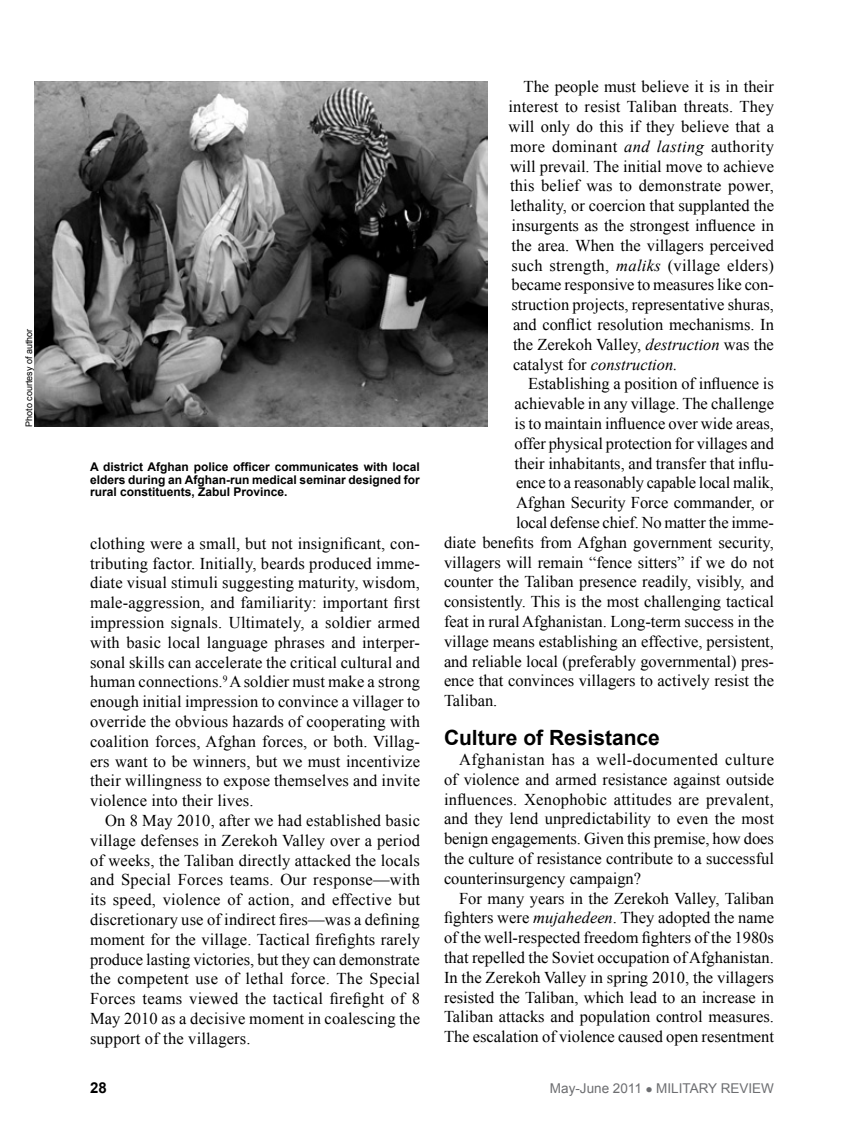
<style>
.page{position:relative;width:864px;height:1134px;background:#fff}
.page>*{position:absolute;margin:0;border:0;box-sizing:border-box;transform-origin:0 0}
.subhead{font:700 21px "Arial";color:#000}
.fob{font:16.5px/19.8px "Times New Roman";color:#000;text-align:justify}
.t1{font:700 15px "Arial";color:#000}
.t2{font:13.5px "Arial";color:#6d6e71}
.cutline{font:700 12px/12.8px "Arial";color:#000;text-align:justify}
.photocred{font:9px "Arial";color:#000}
.s1{font-style:italic}
</style>
<div class="page">
<img style="left:34px;top:81px;width:454px;height:346px">
<p class="photocred" style="left:23px;top:427px;width:100px;rotate:-90deg">Photo courtesy of author</p>
<p class="cutline" style="left:90px;top:461px;width:331px">A district Afghan police officer communicates with local elders during an Afghan-run medical seminar designed for rural constituents, Zabul Province.</p>
<p class="fob" style="left:90px;top:533px;width:332px">clothing were a small, but not insignificant, con&shy;tributing factor. Initially, beards produced imme&shy;diate visual stimuli suggesting maturity, wisdom, male-aggression, and familiarity: important first impression signals. Ultimately, a soldier armed with basic local language phrases and interper&shy;sonal skills can accelerate the critical cultural and human connections.<sup>9</sup> A soldier must make a strong enough initial impression to convince a villager to override the obvious hazards of cooperating with coalition forces, Afghan forces, or both. Villag&shy;ers want to be winners, but we must incentivize their willingness to expose themselves and invite violence into their lives.</p>
<p class="fob" style="left:90px;top:810px;width:332px;text-indent:15px">On 8 May 2010, after we had established basic village defenses in Zerekoh Valley over a period of weeks, the Taliban directly attacked the locals and Special Forces teams. Our response—with its speed, violence of action, and effective but discretionary use of indirect fires—was a defining moment for the village. Tactical firefights rarely produce lasting victories, but they can demonstrate the competent use of lethal force. The Special Forces teams viewed the tactical firefight of 8<br>May 2010 as a decisive moment in coalescing the support of the villagers.</p>
<p class="fob" style="left:508px;top:77px;width:267px;text-indent:15px">The people must believe it is in their interest to resist Taliban threats. They will only do this if they believe that a more dominant <span class="s1">and lasting</span> authority will prevail. The initial move to achieve this belief was to demonstrate power, lethality, or coercion that supplanted the insurgents as the strongest influence in the area. When the villagers perceived such strength, <span class="s1">maliks</span> (village elders) became responsive to measures like con&shy;struction projects, representative shuras, and conflict resolution mechanisms. In the Zerekoh Valley, <span class="s1">destruction</span> was the catalyst for <span class="s1">construction.</span></p>
<p class="fob" style="left:528px;top:374px;width:247px">Establishing a position of influence is</p>
<p class="fob" style="left:514px;top:394px;width:261px">achievable in any village. The challenge</p>
<p class="fob" style="left:514px;top:413px;width:261px">is to maintain influence over wide areas,</p>
<p class="fob" style="left:514px;top:433px;width:261px">offer physical protection for villages and</p>
<p class="fob" style="left:514px;top:453px;width:261px">their inhabitants, and transfer that influ-</p>
<p class="fob" style="left:516px;top:473px;width:259px">ence to a reasonably capable local malik,</p>
<p class="fob" style="left:516px;top:493px;width:259px">Afghan Security Force commander, or</p>
<p class="fob" style="left:516px;top:512px;width:259px">local defense chief. No matter the imme-</p>
<p class="fob" style="left:444px;top:532px;width:331px">diate benefits from Afghan government security,</p>
<p class="fob" style="left:444px;top:552px;width:331px">villagers will remain “fence sitters” if we do not</p>
<p class="fob" style="left:444px;top:572px;width:331px">counter the Taliban presence readily, visibly, and</p>
<p class="fob" style="left:444px;top:592px;width:331px">consistently. This is the most challenging tactical</p>
<p class="fob" style="left:444px;top:611px;width:332px">feat in rural Afghanistan. Long-term success in the</p>
<p class="fob" style="left:444px;top:631px;width:331px">village means establishing an effective, persistent,</p>
<p class="fob" style="left:444px;top:651px;width:331px">and reliable local (preferably governmental) pres-</p>
<p class="fob" style="left:444px;top:671px;width:331px">ence that convinces villagers to actively resist the</p>
<p class="fob" style="left:444px;top:691px;width:55px">Taliban.</p>
<p class="subhead" style="left:444px;top:724px;width:217px">Culture of Resistance</p>
<p class="fob" style="left:444px;top:749px;width:332px;text-indent:15px">Afghanistan has a well-documented culture of violence and armed resistance against outside influences. Xenophobic attitudes are prevalent, and they lend unpredictability to even the most benign engagements. Given this premise, how does the culture of resistance contribute to a successful counterinsurgency campaign?</p>
<p class="fob" style="left:444px;top:888px;width:332px;text-indent:15px">For many years in the Zerekoh Valley, Taliban fighters were <span class="s1">mujahedeen</span>. They adopted the name of the well-respected freedom fighters of the 1980s that repelled the Soviet occupation of Afghanistan.<br>In the Zerekoh Valley in spring 2010, the villagers resisted the Taliban, which lead to an increase in Taliban attacks and population control measures.<br>The escalation of violence caused open resentment</p>
<p class="t1" style="left:90px;top:1078px;width:18px">28</p>
<p class="t2" style="left:550px;top:1080px;width:226px">May-June 2011 ● MILITARY REVIEW</p>
</div>
